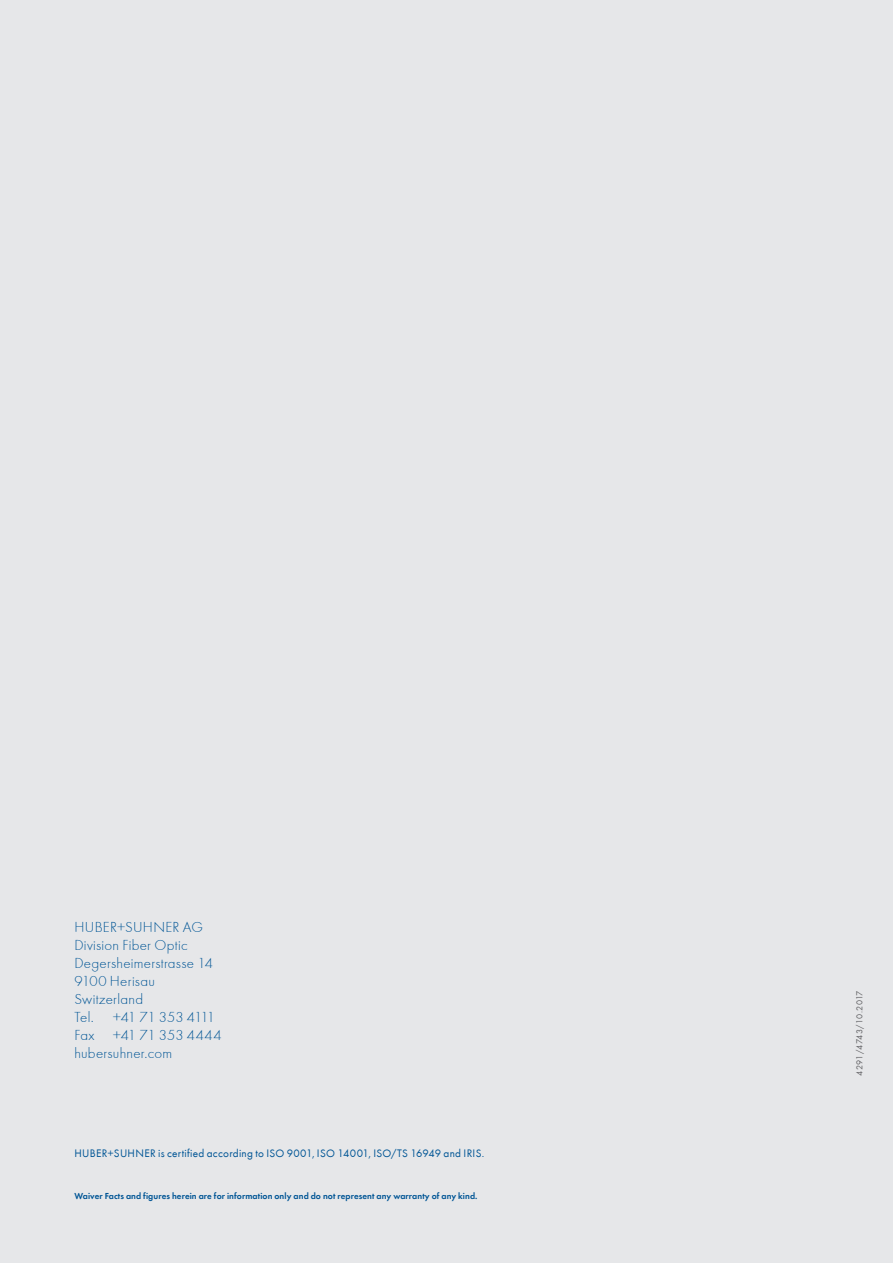
<style>
.page{position:relative;width:893px;height:1263px;background:#e6e7e9}
.page>*{position:absolute;margin:0;border:0;box-sizing:border-box;transform-origin:0 0}
.t1{font:300 15px/18px "Futura T";letter-spacing:.015em;color:#005595}
.t2{font:11.25px "Futura T Boo";letter-spacing:.025em;color:#005595}
.t3{font:9px "Futura T Dem";letter-spacing:.01em;color:#005595}
.t4{font:9px "Futura T Boo";letter-spacing:.005em;color:#636366}
</style>
<div class="page">
<p class="t1" style="left:74px;top:919px;width:140px">HUBER+SUHNER AG<br>Division Fiber Optic<br>Degersheimerstrasse 14<br>9100 Herisau<br>Switzerland<br>Tel.</p>
<p class="t1" style="left:74px;top:1009px;width:149px;text-indent:38px">+41 71 353 4111<br>Fax +41 71 353 4444 hubersuhner.com</p>
<p class="t2" style="left:74px;top:1146px;width:411px">HUBER+SUHNER is certified according to ISO 9001, ISO 14001, ISO/TS 16949 and IRIS.</p>
<p class="t3" style="left:74px;top:1190px;width:405px">Waiver Facts and figures herein are for information only and do not represent any warranty of any kind.</p>
<p class="t4" style="left:854px;top:1076px;width:87px;rotate:-90deg">4291/4743/10.2017</p>
</div>
